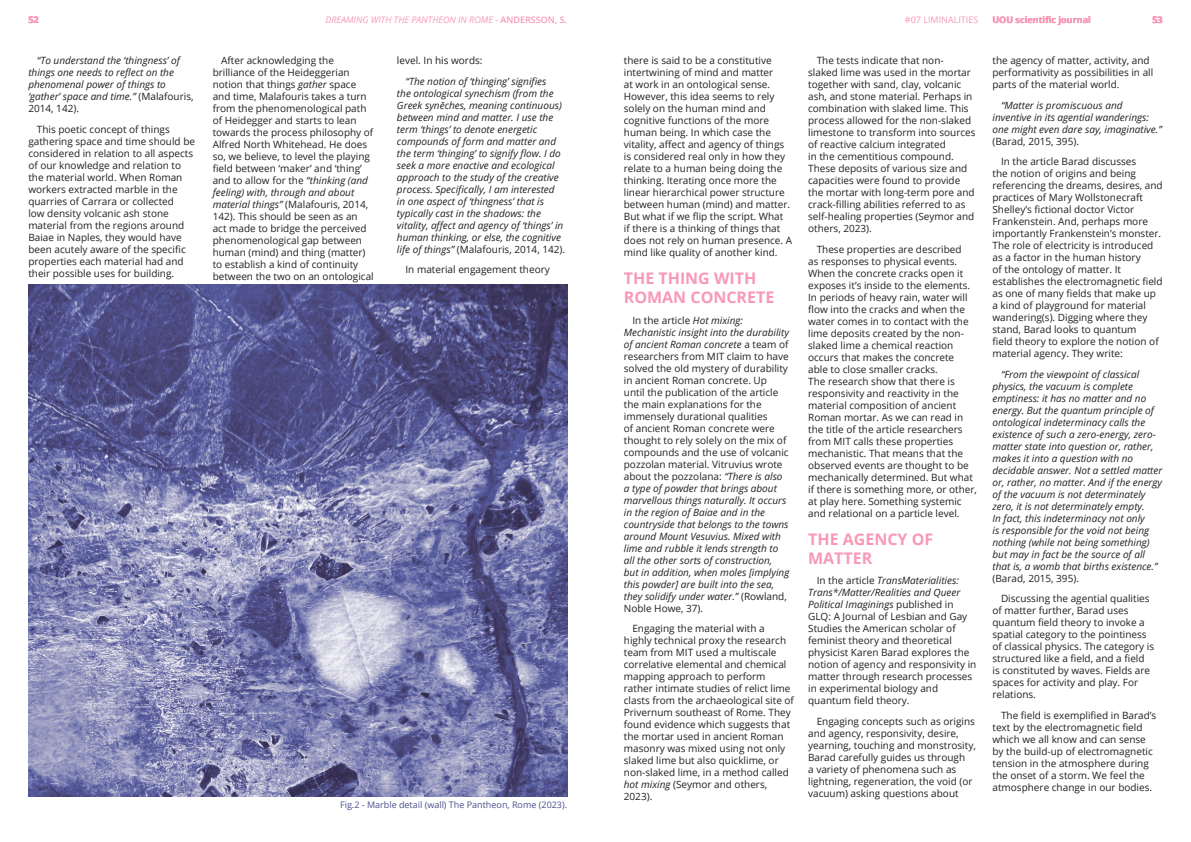
<style>
.page{position:relative;width:1191px;height:842px;background:#fff}
.page>*{position:absolute;margin:0;border:0;box-sizing:border-box;transform-origin:0 0}
.t1{font:700 16px/19.2px "Open Sans";color:#f899b6}
.t2{font:10px/12px "Open Sans";color:#231f20}
.t3{font:italic 10px/12px "Open Sans";color:#231f20}
.t4{font:9px "Open Sans";color:#4b508a}
.t5{font:italic 9px "Open Sans";color:#f899b6}
.t6{font:700 9px "Open Sans";color:#f899b6}
.t7{font:9px "Open Sans";color:#f899b6}
.s1{font-weight:600;font-style:normal}
.s2{font-style:normal}
.s3{font-style:italic}
</style>
<div class="page">
<img style="left:28px;top:285px;width:539px;height:511px">
<p class="t6" style="left:28px;top:14px;width:12px">52</p>
<p class="t5" style="left:325px;top:14px;width:243px">DREAMING WITH THE PANTHEON IN ROME - <span class="s1">ANDERSSON, S.</span></p>
<p class="t7" style="left:905px;top:14px;width:75px">#07 LIMINALITIES</p>
<p class="t6" style="left:992px;top:14px;width:100px">UOU scientific journal</p>
<p class="t6" style="left:1152px;top:14px;width:12px">53</p>
<p class="t3" style="left:28px;top:54px;width:167px;text-indent:9px">“To understand the ‘thingness’ of things one needs to reflect on the phenomenal power of things to ‘gather’ space and time.” <span class="s2">(Malafouris,<br>2014, 142).</span></p>
<p class="t2" style="left:28px;top:123px;width:168px;text-indent:9px">This poetic concept of things gathering space and time should be considered in relation to all aspects of our knowledge and relation to the material world. When Roman workers extracted marble in the quarries of Carrara or collected<br>low density volcanic ash stone material from the regions around<br>Baiae in Naples, they would have been acutely aware of the specific properties each material had and their possible uses for building.</p>
<p class="t2" style="left:213px;top:54px;width:163px;text-indent:9px">After acknowledging the brilliance of the Heideggerian notion that things <span class="s3">gather</span> space and time, Malafouris takes a turn from the phenomenological path of Heidegger and starts to lean towards the process philosophy of<br>Alfred North Whitehead. He does so, we believe, to level the playing field between ‘maker’ and ‘thing’ and to allow for the <span class="s3">“thinking (and feeling) with, through and about material things”</span> (Malafouris, 2014,<br>142). This should be seen as an act made to bridge the perceived phenomenological gap between human (mind) and thing (matter) to establish a kind of continuity between the two on an ontological</p>
<p class="t2" style="left:397px;top:54px;width:87px">level. In his words:</p>
<p class="t3" style="left:397px;top:75px;width:170px;text-indent:9px">“The notion of ‘thinging’ signifies<br>the ontological synechism (from the Greek synēches, meaning continuous) between mind and matter. I use the term ‘things’ to denote energetic compounds of form and matter and the term ‘thinging’ to signify flow. I do seek a more enactive and ecological approach to the study of the creative process. Specifically, I am interested in one aspect of ‘thingness’ that is typically cast in the shadows: the vitality, affect and agency of ‘things’ in human thinking, or else, the cognitive life of things” <span class="s2">(Malafouris, 2014, 142).</span></p>
<p class="t2" style="left:405px;top:263px;width:146px">In material engagement theory</p>
<p class="t4" style="left:340px;top:798px;width:228px">Fig.2 - Marble detail (wall) The Pantheon, Rome (2023).</p>
<p class="t2" style="left:624px;top:54px;width:170px">there is said to be a constitutive intertwining of mind and matter<br>at work in an ontological sense.<br>However, this idea seems to rely solely on the human mind and cognitive functions of the more human being. In which case the vitality, affect and agency of things is considered real only in how they relate to a human being doing the thinking. Iterating once more the linear hierarchical power structure between human (mind) and matter.<br>But what if we flip the script. What<br>if there is a thinking of things that does not rely on human presence. A mind like quality of another kind.</p>
<h1 class="t1" style="left:624px;top:268px;width:152px">THE THING WITH<br>ROMAN CONCRETE</h1>
<p class="t3" style="left:624px;top:314px;width:167px;text-indent:9px"><span class="s2">In the article</span> Hot mixing:<br>Mechanistic insight into the durability of ancient Roman concrete <span class="s2">a team of researchers from MIT claim to have solved the old mystery of durability in ancient Roman concrete. Up until the publication of the article the main explanations for the immensely durational qualities<br>of ancient Roman concrete were thought to rely solely on the mix of compounds and the use of volcanic pozzolan material. Vitruvius wrote about the pozzolana:</span> “There is also a type of powder that brings about marvellous things naturally. It occurs in the region of Baiae and in the countryside that belongs to the towns around Mount Vesuvius. Mixed with lime and rubble it lends strength to all the other sorts of construction, but in addition, when moles [implying this powder] are built into the sea, they solidify under water.” <span class="s2">(Rowland, Noble Howe, 37).</span></p>
<p class="t2" style="left:624px;top:622px;width:172px;text-indent:9px">Engaging the material with a highly technical proxy the research team from MIT used a multiscale correlative elemental and chemical mapping approach to perform rather intimate studies of relict lime clasts from the archaeological site of<br>Privernum southeast of Rome. They found evidence which suggests that the mortar used in ancient Roman masonry was mixed using not only slaked lime but also quicklime, or non-slaked lime, in a method called <span class="s3">hot mixing</span> (Seymor and others,<br>2023).</p>
<p class="t2" style="left:808px;top:54px;width:169px;text-indent:9px">The tests indicate that non&shy;slaked lime was used in the mortar together with sand, clay, volcanic ash, and stone material. Perhaps in combination with slaked lime. This process allowed for the non-slaked limestone to transform into sources of reactive calcium integrated<br>in the cementitious compound.<br>These deposits of various size and capacities were found to provide the mortar with long-term pore and crack-filling abilities referred to as self-healing properties (Seymor and others, 2023).</p>
<p class="t2" style="left:808px;top:243px;width:170px;text-indent:9px">These properties are described<br>as responses to physical events.<br>When the concrete cracks open it exposes it’s inside to the elements.<br>In periods of heavy rain, water will flow into the cracks and when the water comes in to contact with the lime deposits created by the non&shy;slaked lime a chemical reaction occurs that makes the concrete<br>able to close smaller cracks.<br>The research show that there is responsivity and reactivity in the material composition of ancient Roman mortar. As we can read in the title of the article researchers from MIT calls these properties mechanistic. That means that the observed events are thought to be mechanically determined. But what if there is something more, or other, at play here. Something systemic and relational on a particle level.</p>
<h1 class="t1" style="left:808px;top:529px;width:127px">THE AGENCY OF<br>MATTER</h1>
<p class="t2" style="left:808px;top:574px;width:170px;text-indent:9px">In the article <span class="s3">TransMaterialities:<br>Trans*/Matter/Realities and Queer Political Imaginings</span> published in GLQ: A Journal of Lesbian and Gay Studies the American scholar of feminist theory and theoretical physicist Karen Barad explores the notion of agency and responsivity in matter through research processes in experimental biology and quantum field theory.</p>
<p class="t2" style="left:808px;top:715px;width:169px;text-indent:9px">Engaging concepts such as origins and agency, responsivity, desire, yearning, touching and monstrosity, Barad carefully guides us through<br>a variety of phenomena such as lightning, regeneration, the void (or vacuum) asking questions about</p>
<p class="t2" style="left:992px;top:54px;width:162px">the agency of matter, activity, and performativity as possibilities in all parts of the material world.</p>
<p class="t3" style="left:992px;top:99px;width:171px;text-indent:9px">“Matter is promiscuous and inventive in its agential wanderings: one might even dare say, imaginative.”</p>
<p class="t2" style="left:1001px;top:131px;width:137px;line-height:20.5px;text-indent:-9px">(Barad, 2015, 395).<br>In the article Barad discusses</p>
<p class="t2" style="left:992px;top:167px;width:172px">the notion of origins and being referencing the dreams, desires, and practices of Mary Wollstonecraft Shelley’s fictional doctor Victor Frankenstein. And, perhaps more importantly Frankenstein’s monster.<br>The role of electricity is introduced as a factor in the human history<br>of the ontology of matter. It establishes the electromagnetic field as one of many fields that make up a kind of playground for material wandering(s). Digging where they stand, Barad looks to quantum<br>field theory to explore the notion of material agency. They write:</p>
<p class="t3" style="left:992px;top:368px;width:171px;text-indent:9px">“From the viewpoint of classical physics, the vacuum is complete emptiness: it has no matter and no energy. But the quantum principle of ontological indeterminacy calls the existence of such a zero-energy, zero&shy;matter state into question or, rather, makes it into a question with no decidable answer. Not a settled matter or, rather, no matter. And if the energy of the vacuum is not determinately zero, it is not determinately empty.<br>In fact, this indeterminacy not only<br>is responsible for the void not being nothing (while not being something) but may in fact be the source of all that is, a womb that births existence.”</p>
<p class="t2" style="left:1001px;top:568px;width:150px;line-height:20.5px;text-indent:-9px">(Barad, 2015, 395).<br>Discussing the agential qualities</p>
<p class="t2" style="left:992px;top:604px;width:163px">of matter further, Barad uses quantum field theory to invoke a spatial category to the pointiness of classical physics. The category is structured like a field, and a field is constituted by waves. Fields are spaces for activity and play. For relations.</p>
<p class="t2" style="left:992px;top:709px;width:165px;text-indent:9px">The field is exemplified in Barad’s text by the electromagnetic field which we all know and can sense by the build-up of electromagnetic tension in the atmosphere during the onset of a storm. We feel the atmosphere change in our bodies.</p>
</div>
